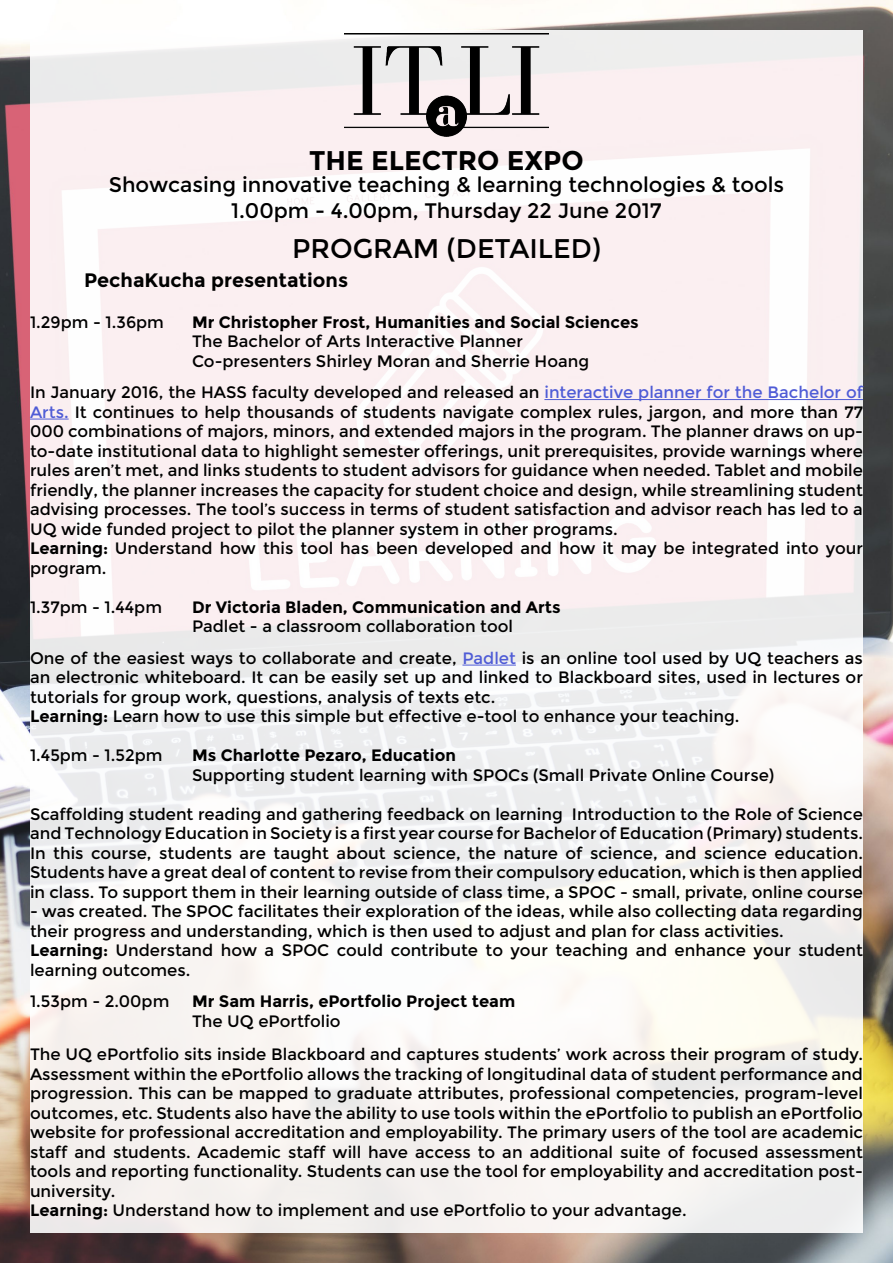
<style>
.page{position:relative;width:893px;height:1263px;background:#fff}
.page>*{position:absolute;margin:0;border:0;box-sizing:border-box;transform-origin:0 0}
.t1{font:27px "Montserrat";color:#000}
.t2{font:700 27px "Montserrat";color:#000}
.t3{font:21px/25.5px "Montserrat";color:#000;text-align:center}
.t4{font:700 19.5px "Montserrat";color:#000}
.t5{font:16.5px/19.5px "Montserrat";color:#000}
.t6{font:700 16.5px "Montserrat";color:#000}
.s1{color:#4f5cd6}
.s2{font-weight:700}
</style>
<div class="page">
<img style="left:0;top:0;width:893px;height:1263px">
<div style="left:30px;top:30px;width:833px;height:1203px;background:linear-gradient(to right,#f7f2f3,#f8f3f2)"></div>
<img style="left:344px;top:34px;width:205px;height:102px">
<hr style="left:544px;top:399px;width:319px;height:1px;background:#4f5cd6">
<hr style="left:30px;top:419px;width:39px;height:1px;background:#4f5cd6">
<hr style="left:462px;top:665px;width:54px;height:1px;background:#4f5cd6">
<h1 class="t2" style="left:309px;top:144px;width:276px">THE ELECTRO EXPO</h1>
<p class="t3" style="left:109px;top:172px;width:677px">Showcasing innovative teaching &amp; learning technologies &amp; tools<br>1.00pm - 4.00pm, Thursday 22 June 2017</p>
<h1 class="t1" style="left:292px;top:232px;width:310px">PROGRAM (DETAILED)</h1>
<p class="t4" style="left:84px;top:269px;width:266px">PechaKucha presentations</p>
<p class="t5" style="left:30px;top:312px;width:136px">1.29pm - 1.36pm</p>
<p class="t6" style="left:192px;top:312px;width:448px">Mr Christopher Frost, Humanities and Social Sciences</p>
<p class="t5" style="left:192px;top:332px;width:399px">The Bachelor of Arts Interactive Planner<br>Co-presenters Shirley Moran and Sherrie Hoang</p>
<p class="t5" style="left:30px;top:383px;width:835px">In January 2016, the HASS faculty developed and released an <span class="s1">interactive planner for the Bachelor of Arts.</span> It continues to help thousands of students navigate complex rules, jargon, and more than 77<br>000 combinations of majors, minors, and extended majors in the program. The planner draws on up&shy;to-date institutional data to highlight semester offerings, unit prerequisites, provide warnings where rules aren’t met, and links students to student advisors for guidance when needed. Tablet and mobile friendly, the planner increases the capacity for student choice and design, while streamlining student advising processes. The tool’s success in terms of student satisfaction and advisor reach has led to a UQ wide funded project to pilot the planner system in other programs.<br><span class="s2">Learning:</span> Understand how this tool has been developed and how it may be integrated into your program.</p>
<p class="t5" style="left:30px;top:597px;width:134px">1.37pm - 1.44pm</p>
<p class="t6" style="left:192px;top:597px;width:370px">Dr Victoria Bladen, Communication and Arts</p>
<p class="t5" style="left:30px;top:611px;width:834px;line-height:31.5px;text-indent:162px">Padlet - a classroom collaboration tool<br>One of the easiest ways to collaborate and create, <span class="s1">Padlet</span> is an online tool used by UQ teachers as</p>
<p class="t5" style="left:30px;top:668px;width:834px">an electronic whiteboard. It can be easily set up and linked to Blackboard sites, used in lectures or tutorials for group work, questions, analysis of texts etc.<br><span class="s2">Learning:</span> Learn how to use this simple but effective e-tool to enhance your teaching.</p>
<p class="t5" style="left:30px;top:746px;width:134px">1.45pm - 1.52pm</p>
<p class="t6" style="left:192px;top:746px;width:265px">Ms Charlotte Pezaro, Education</p>
<p class="t5" style="left:192px;top:765px;width:584px">Supporting student learning with SPOCs (Small Private Online Course)</p>
<p class="t5" style="left:30px;top:804px;width:834px;text-align:justify">Scaffolding student reading and gathering feedback on learning Introduction to the Role of Science and Technology Education in Society is a first year course for Bachelor of Education (Primary) students.<br>In this course, students are taught about science, the nature of science, and science education.<br>Students have a great deal of content to revise from their compulsory education, which is then applied in class. To support them in their learning outside of class time, a SPOC - small, private, online course</p>
<p class="t5" style="left:30px;top:902px;width:834px">- was created. The SPOC facilitates their exploration of the ideas, while also collecting data regarding their progress and understanding, which is then used to adjust and plan for class activities.<br><span class="s2">Learning:</span> Understand how a SPOC could contribute to your teaching and enhance your student learning outcomes.</p>
<p class="t5" style="left:30px;top:992px;width:141px">1.53pm - 2.00pm</p>
<p class="t6" style="left:192px;top:992px;width:325px">Mr Sam Harris, ePortfolio Project team</p>
<p class="t5" style="left:30px;top:1005px;width:834px;line-height:33px;text-indent:162px">The UQ ePortfolio<br>The UQ ePortfolio sits inside Blackboard and captures students’ work across their program of study.</p>
<p class="t5" style="left:30px;top:1064px;width:835px">Assessment within the ePortfolio allows the tracking of longitudinal data of student performance and progression. This can be mapped to graduate attributes, professional competencies, program-level outcomes, etc. Students also have the ability to use tools within the ePortfolio to publish an ePortfolio website for professional accreditation and employability. The primary users of the tool are academic staff and students. Academic staff will have access to an additional suite of focused assessment tools and reporting functionality. Students can use the tool for employability and accreditation post&shy;university.<br><span class="s2">Learning:</span> Understand how to implement and use ePortfolio to your advantage.</p>
</div>
